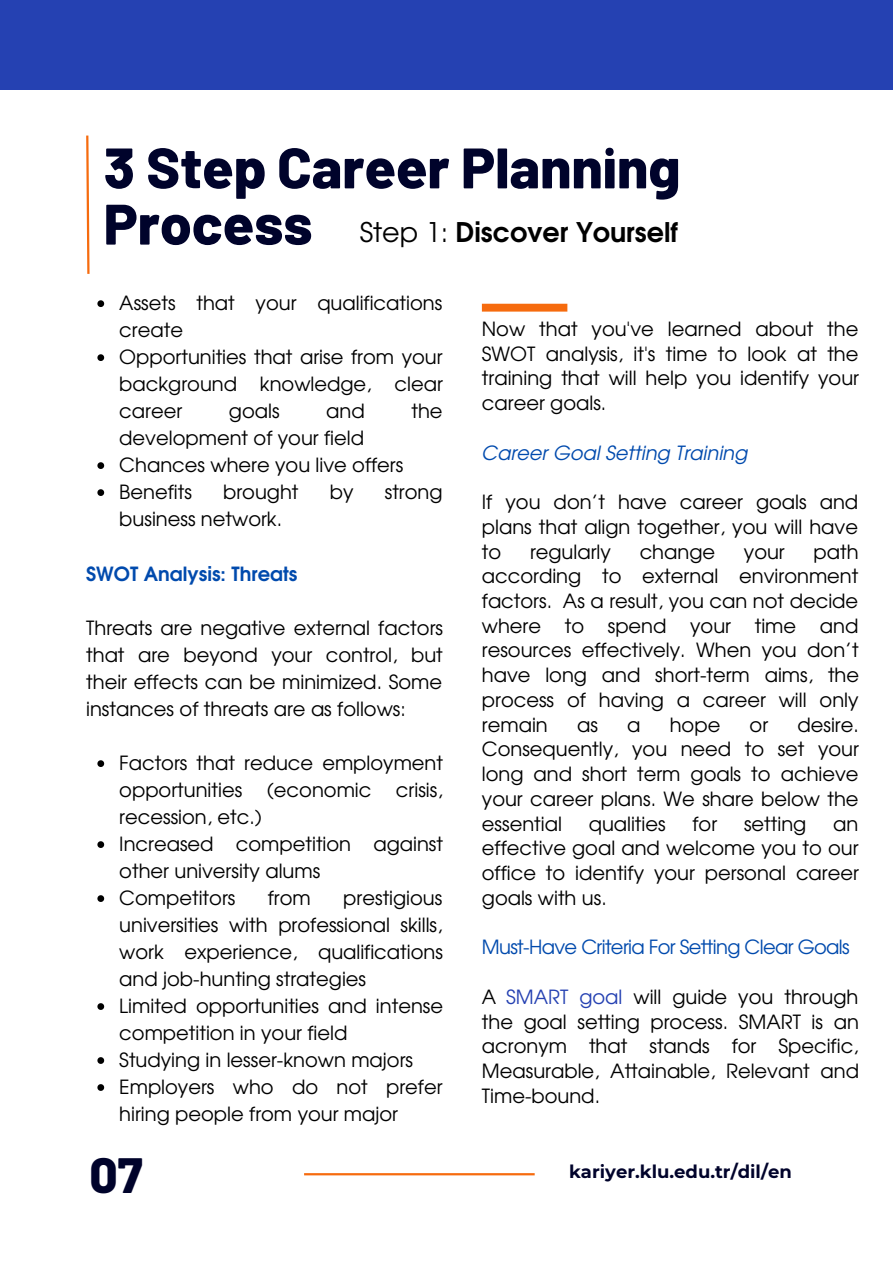
<style>
.page{position:relative;width:893px;height:1264px;background:#fff}
.page>*{position:absolute;margin:0;border:0;box-sizing:border-box;transform-origin:0 0}
.t1{font:800 57px/56.2px "Barlow";color:#00032b}
.t2{font:800 49.5px "Barlow";color:#00032b}
.t3{font:700 27px "Te X Gyre Adventor";color:#000}
.t4{font:19.5px/24.8px "Te X Gyre Adventor";color:#000;text-align:justify}
.t5{font:19.5px "Te X Gyre Adventor";letter-spacing:-.035em;color:#004aad}
.t6{font:italic 19.5px "Te X Gyre Adventor";color:#004aad}
.t7{font:700 19.5px "Te X Gyre Adventor";color:#004aad}
.t8{font:700 18px "Montserrat";color:#00032b}
.s1{font-weight:400}
.s2{color:#2541b2}
</style>
<div class="page">
<svg style="left:86px;top:135px;width:4px;height:139px"></svg>
<div style="left:0;top:0;width:892px;height:89px;background:#2541b2"></div>
<hr style="left:304px;top:1173px;width:230px;height:2px;background:#f66b0e">
<div style="left:482px;top:304px;width:85px;height:7px;background:#f66b0e"></div>
<svg style="left:97px;top:300px;width:7px;height:7px"></svg>
<svg style="left:97px;top:354px;width:7px;height:7px"></svg>
<svg style="left:97px;top:462px;width:7px;height:7px"></svg>
<svg style="left:97px;top:489px;width:7px;height:7px"></svg>
<svg style="left:97px;top:760px;width:7px;height:7px"></svg>
<svg style="left:97px;top:841px;width:7px;height:7px"></svg>
<svg style="left:97px;top:895px;width:7px;height:7px"></svg>
<svg style="left:97px;top:1003px;width:7px;height:6px"></svg>
<svg style="left:97px;top:1057px;width:7px;height:6px"></svg>
<svg style="left:97px;top:1084px;width:7px;height:6px"></svg>
<p class="t1" style="left:104px;top:137px;width:578px">3 Step Career Planning<br>Process</p>
<p class="t3" style="left:359px;top:209px;width:320px"><span class="s1">Step 1:</span> Discover Yourself</p>
<p class="t4" style="left:119px;top:288px;width:324px;line-height:27px">Assets that your qualifications create</p>
<p class="t4" style="left:119px;top:342px;width:325px;line-height:27px">Opportunities that arise from your background knowledge, clear career</p>
<p class="t4" style="left:229px;top:397px;width:52px">goals</p>
<p class="t4" style="left:326px;top:397px;width:40px">and</p>
<p class="t4" style="left:411px;top:397px;width:33px">the</p>
<p class="t4" style="left:119px;top:424px;width:246px">development of your field</p>
<p class="t4" style="left:119px;top:451px;width:285px">Chances where you live offers</p>
<p class="t4" style="left:119px;top:478px;width:74px">Benefits</p>
<p class="t4" style="left:223px;top:478px;width:77px">brought</p>
<p class="t4" style="left:330px;top:478px;width:25px">by</p>
<p class="t4" style="left:385px;top:478px;width:59px">strong</p>
<p class="t4" style="left:119px;top:505px;width:164px">business network.</p>
<p class="t7" style="left:86px;top:557px;width:213px">SWOT Analysis: Threats</p>
<p class="t4" style="left:86px;top:613px;width:358px;line-height:27px">Threats are negative external factors that are beyond your control, but their effects can be minimized. Some instances of threats are as follows:</p>
<p class="t4" style="left:119px;top:748px;width:325px;line-height:27px">Factors that reduce employment opportunities</p>
<p class="t4" style="left:267px;top:776px;width:106px">(economic</p>
<p class="t4" style="left:396px;top:776px;width:48px">crisis,</p>
<p class="t4" style="left:119px;top:803px;width:144px">recession, etc.)</p>
<p class="t4" style="left:119px;top:829px;width:325px;line-height:27px">Increased competition against other university alums</p>
<p class="t4" style="left:119px;top:884px;width:118px">Competitors</p>
<p class="t4" style="left:268px;top:884px;width:45px">from</p>
<p class="t4" style="left:119px;top:883px;width:325px;line-height:27px;text-indent:224px">prestigious universities with professional skills, work experience, qualifications and job-hunting strategies</p>
<p class="t4" style="left:119px;top:991px;width:325px;line-height:27px">Limited opportunities and intense competition in your field</p>
<p class="t4" style="left:119px;top:1046px;width:295px">Studying in lesser-known majors</p>
<p class="t4" style="left:119px;top:1072px;width:325px;line-height:27px">Employers who do not prefer hiring people from your major</p>
<p class="t2" style="left:89px;top:1143px;width:55px">07</p>
<p class="t4" style="left:482px;top:315px;width:378px">Now that you've learned about the SWOT analysis, it's time to look at the training that will help you identify your career goals.</p>
<p class="t6" style="left:482px;top:437px;width:267px">Career Goal Setting Training</p>
<p class="t4" style="left:482px;top:488px;width:378px">If you don’t have career goals and plans that align together, you will have to</p>
<p class="t4" style="left:482px;top:537px;width:379px;text-indent:331px">path according to external environment factors. As a result, you can not decide where to spend your time and resources effectively. When you don’t have long and short-term aims, the process of having a career will only remain</p>
<p class="t4" style="left:530px;top:537px;width:82px">regularly</p>
<p class="t4" style="left:639px;top:537px;width:77px">change</p>
<p class="t4" style="left:743px;top:537px;width:42px">your</p>
<p class="t4" style="left:482px;top:711px;width:378px;text-indent:315px">desire.<br>Consequently, you need to set your long and short term goals to achieve your career plans. We share below the essential</p>
<p class="t4" style="left:577px;top:711px;width:22px">as</p>
<p class="t4" style="left:627px;top:711px;width:15px">a</p>
<p class="t4" style="left:669px;top:711px;width:52px">hope</p>
<p class="t4" style="left:749px;top:711px;width:20px">or</p>
<p class="t4" style="left:588px;top:810px;width:78px">qualities</p>
<p class="t4" style="left:692px;top:810px;width:26px">for</p>
<p class="t4" style="left:744px;top:810px;width:64px">setting</p>
<p class="t4" style="left:482px;top:810px;width:378px;text-indent:351px">an effective goal and welcome you to our office to identify your personal career goals with us.</p>
<p class="t5" style="left:482px;top:931px;width:369px">Must-Have Criteria For Setting Clear Goals</p>
<p class="t4" style="left:482px;top:983px;width:378px">A <span class="s2">SMART goal</span> will guide you through the goal setting process. SMART is an acronym that stands for Specific, Measurable, Attainable, Relevant and Time-bound.</p>
<p class="t8" style="left:569px;top:1160px;width:224px">kariyer.klu.edu.tr/dil/en</p>
</div>
